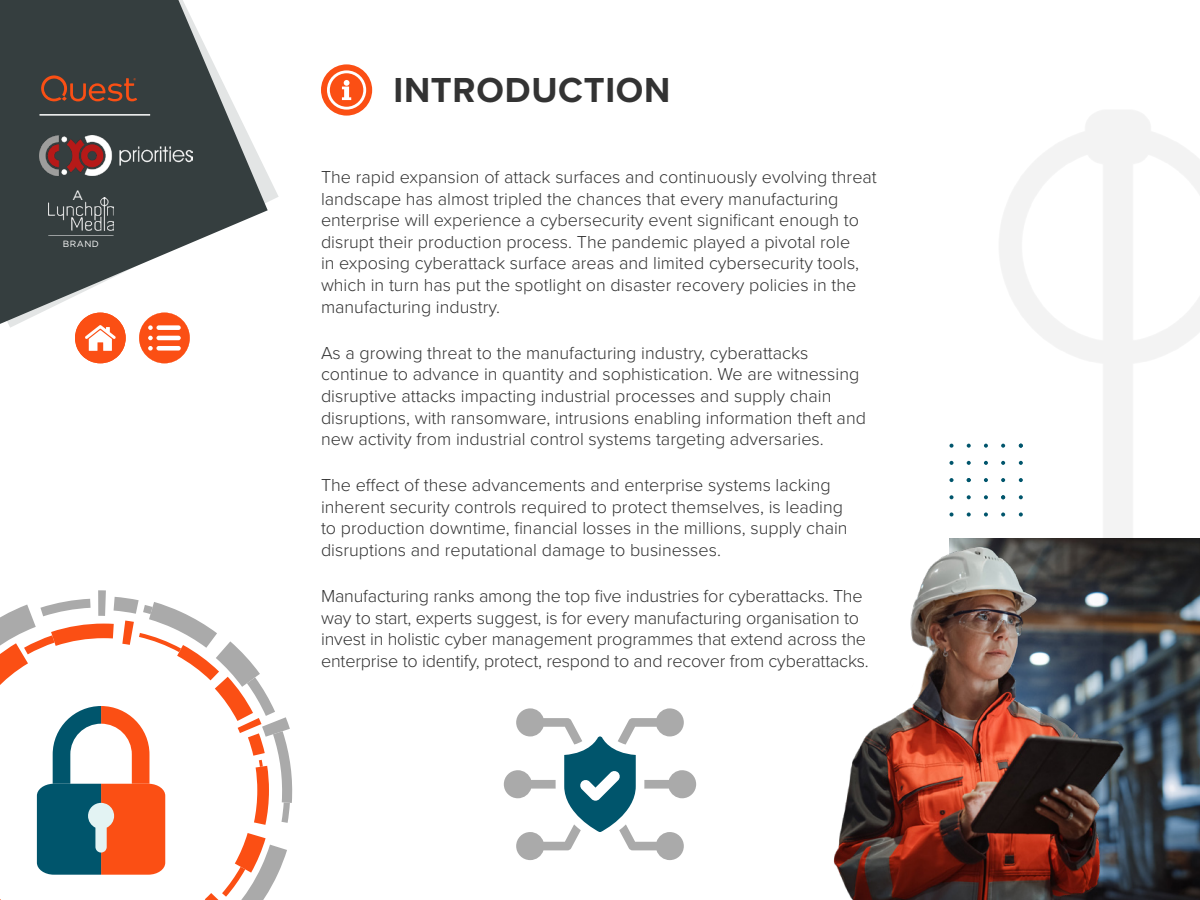
<style>
.page{position:relative;width:1200px;height:900px;background:#fff}
.page>*{position:absolute;margin:0;border:0;box-sizing:border-box;transform-origin:0 0}
.t1{font:700 36px "Proxima Nova";letter-spacing:.02em;color:#333}
.t2{font:300 18px/21.6px "Proxima Nova";color:#333}
.t3{font:13.5px "Gotham";color:#fff}
.t4{font:9px "Gotham";letter-spacing:.05em;color:#fff}
</style>
<div class="page">
<svg style="left:0;top:590px;width:293px;height:310px"></svg>
<svg style="left:0;top:0;width:268px;height:324px;fill:#353e3f"></svg>
<img style="left:39px;top:135px;width:154px;height:40px">
<hr style="left:39px;top:114px;width:111px;height:2px;background:#fff">
<svg style="left:41px;top:75px;width:96px;height:27px;background:#674233"></svg>
<img style="left:48px;top:197px;width:66px;height:33px">
<svg style="left:48px;top:235px;width:66px;height:1px"></svg>
<img style="left:949px;top:110px;width:251px;height:790px">
<svg style="left:950px;top:461px;width:4px;height:4px"></svg>
<svg style="left:967px;top:461px;width:4px;height:4px"></svg>
<svg style="left:984px;top:461px;width:4px;height:4px"></svg>
<svg style="left:950px;top:478px;width:4px;height:4px"></svg>
<svg style="left:984px;top:478px;width:4px;height:4px"></svg>
<svg style="left:950px;top:495px;width:4px;height:4px"></svg>
<svg style="left:967px;top:495px;width:4px;height:4px"></svg>
<svg style="left:984px;top:495px;width:4px;height:4px"></svg>
<svg style="left:1001px;top:461px;width:4px;height:4px"></svg>
<svg style="left:950px;top:444px;width:4px;height:4px"></svg>
<svg style="left:967px;top:444px;width:4px;height:4px"></svg>
<svg style="left:984px;top:444px;width:4px;height:4px"></svg>
<svg style="left:1001px;top:444px;width:4px;height:4px"></svg>
<svg style="left:1001px;top:478px;width:4px;height:4px"></svg>
<svg style="left:950px;top:512px;width:4px;height:5px"></svg>
<svg style="left:967px;top:512px;width:4px;height:5px"></svg>
<svg style="left:984px;top:512px;width:4px;height:5px"></svg>
<svg style="left:1001px;top:512px;width:4px;height:5px"></svg>
<svg style="left:1019px;top:461px;width:4px;height:4px"></svg>
<svg style="left:1019px;top:478px;width:4px;height:4px"></svg>
<svg style="left:1019px;top:495px;width:4px;height:4px"></svg>
<svg style="left:1019px;top:512px;width:4px;height:5px"></svg>
<svg style="left:967px;top:478px;width:4px;height:4px"></svg>
<svg style="left:1001px;top:495px;width:4px;height:4px"></svg>
<svg style="left:1019px;top:444px;width:4px;height:4px"></svg>
<img style="left:833px;top:538px;width:345px;height:362px">
<svg style="left:75px;top:313px;width:51px;height:50px"></svg>
<svg style="left:139px;top:313px;width:51px;height:50px"></svg>
<svg style="left:321px;top:64px;width:51px;height:52px;background:#fb5f2a"></svg>
<svg style="left:342px;top:80px;width:9px;height:20px"></svg>
<div style="left:327px;top:70px;width:39px;height:40px;border:3px solid #fff;border-radius:50%"></div>
<svg style="left:504px;top:708px;width:192px;height:152px"></svg>
<p class="t3" style="left:72px;top:186px;width:12px">A</p>
<p class="t4" style="left:63px;top:238px;width:37px">BRAND</p>
<h1 class="t1" style="left:393px;top:63px;width:279px">INTRODUCTION</h1>
<p class="t2" style="left:321px;top:165px;width:557px">The rapid expansion of attack surfaces and continuously evolving threat landscape has almost tripled the chances that every manufacturing enterprise will experience a cybersecurity event significant enough to disrupt their production process. The pandemic played a pivotal role<br>in exposing cyberattack surface areas and limited cybersecurity tools, which in turn has put the spotlight on disaster recovery policies in the manufacturing industry.</p>
<p class="t2" style="left:321px;top:341px;width:547px">As a growing threat to the manufacturing industry, cyberattacks continue to advance in quantity and sophistication. We are witnessing disruptive attacks impacting industrial processes and supply chain disruptions, with ransomware, intrusions enabling information theft and new activity from industrial control systems targeting adversaries.</p>
<p class="t2" style="left:321px;top:473px;width:528px">The effect of these advancements and enterprise systems lacking inherent security controls required to protect themselves, is leading to production downtime, financial losses in the millions, supply chain disruptions and reputational damage to businesses.</p>
<p class="t2" style="left:321px;top:584px;width:549px">Manufacturing ranks among the top five industries for cyberattacks. The way to start, experts suggest, is for every manufacturing organisation to invest in holistic cyber management programmes that extend across the enterprise to identify, protect, respond to and recover from cyberattacks.</p>
</div>
